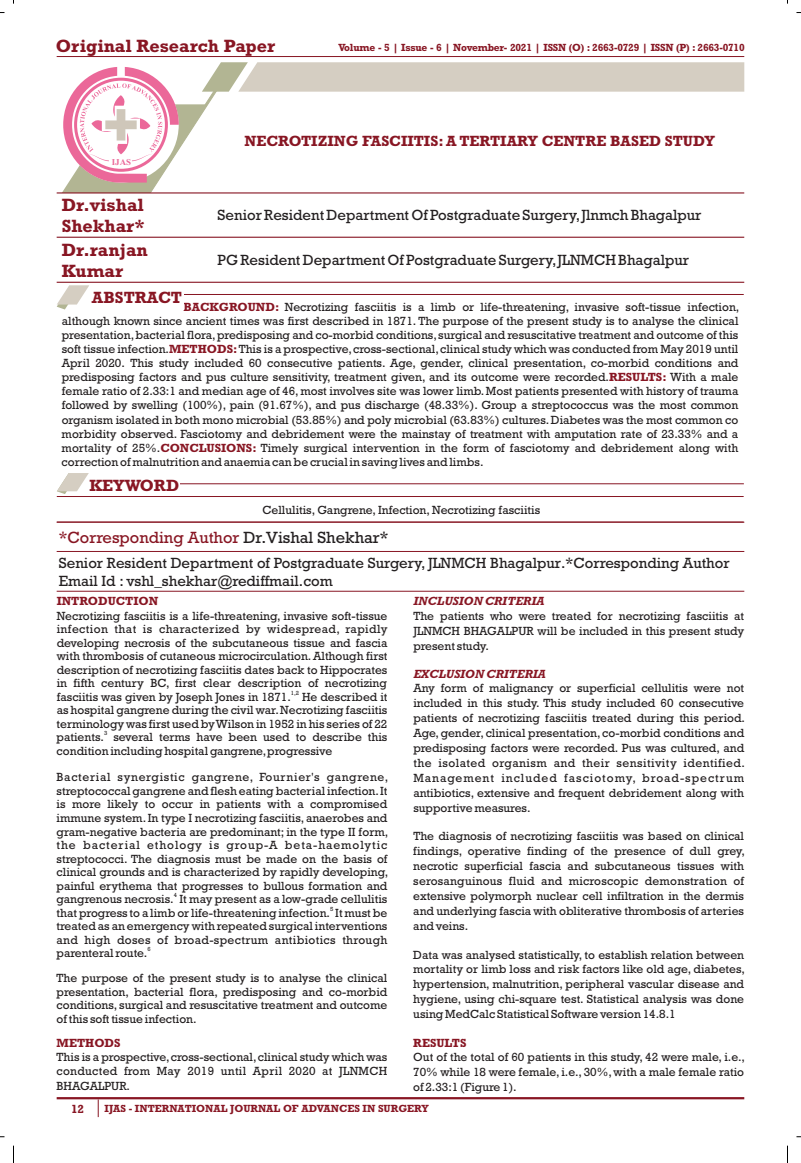
<style>
.page{position:relative;width:801px;height:1163px;background:#fff}
.page>*{position:absolute;margin:0;border:0;box-sizing:border-box;transform-origin:0 0}
.t1{font:700 18px/21.1px "Rockwell";color:#881623}
.t2{font:16.5px "Rockwell";color:#881623}
.t3{font:700 16.5px "Rockwell";color:#881623}
.t4{font:15px/17.5px "Rockwell";color:#231f20}
.t5{font:700 15px "Rockwell";color:#881623}
.t6{font:12px/15px "Rockwell";color:#231f20;text-align:justify}
.t7{font:italic 700 12px "Rockwell";color:#881623}
.t8{font:700 12px "Rockwell";color:#881623}
.t9{font:700 10.5px "Rockwell";letter-spacing:-.02em;color:#881623}
.t10{font:700 10.5px "Rockwell";color:#881623}
.t11{font:700 9px "Times New Roman";color:#eb6899}
.t12{font:6px "Rockwell";color:#231f20}
.s1{font-weight:700;color:#881623}
.s2{color:#231f20}
</style>
<div class="page">
<svg style="left:13px;top:1145px;width:1px;height:17px"></svg>
<svg style="left:787px;top:1145px;width:1px;height:17px"></svg>
<hr style="left:57px;top:282px;width:687px;height:1px;background:#881623">
<hr style="left:57px;top:237px;width:687px;height:1px;background:#881623">
<hr style="left:94px;top:483px;width:650px;height:1px;background:#881623">
<div style="left:86px;top:474px;width:94px;height:22px;background:#fff"></div>
<svg style="left:57px;top:473px;width:32px;height:21px"></svg>
<hr style="left:57px;top:521px;width:687px;height:1px;background:#881623">
<hr style="left:57px;top:496px;width:687px;height:1px;background:#881623">
<hr style="left:57px;top:591px;width:687px;height:1px;background:#881623">
<hr style="left:57px;top:551px;width:687px;height:1px;background:#881623">
<hr style="left:57px;top:522px;width:687px;height:1px;background:#881623">
<hr style="left:128px;top:294px;width:616px;height:1px;background:#881623">
<div style="left:88px;top:285px;width:96px;height:24px;background:#fff"></div>
<svg style="left:57px;top:285px;width:32px;height:24px"></svg>
<svg style="left:57px;top:62px;width:687px;height:132px"></svg>
<hr style="left:57px;top:56px;width:687px;height:1px;background:#881623">
<hr style="left:57px;top:1096px;width:687px;height:3px;background:#881623">
<svg style="left:98px;top:1099px;width:1px;height:17px"></svg>
<h1 class="t1" style="left:56px;top:37px;width:221px">Original Research Paper</h1>
<p class="t9" style="left:338px;top:43px;width:408px">Volume - 5 | Issue - 6 | November- 2021 | ISSN (O) : 2663-0729 | ISSN (P) : 2663-0710</p>
<p class="t11" style="left:112px;top:159px;width:21px">IJAS</p>
<p class="t5" style="left:244px;top:136px;width:472px">NECROTIZING FASCIITIS: A TERTIARY CENTRE BASED STUDY</p>
<h1 class="t1" style="left:62px;top:196px;width:84px">Dr.vishal<br>Shekhar*</h1>
<p class="t4" style="left:218px;top:208px;width:485px">Senior Resident Department Of Postgraduate Surgery,Jlnmch Bhagalpur</p>
<h1 class="t1" style="left:62px;top:241px;width:88px">Dr.ranjan<br>Kumar</h1>
<p class="t4" style="left:218px;top:253px;width:473px">PG Resident Department Of Postgraduate Surgery,JLNMCH Bhagalpur</p>
<h2 class="t3" style="left:92px;top:292px;width:92px">ABSTRACT</h2>
<p class="t6" style="left:62px;top:301px;width:679px;line-height:14.1px;text-indent:122px"><span class="s1">BACKGROUND:</span> Necrotizing fasciitis is a limb or life-threatening, invasive soft-tissue infection, although known since ancient times was first described in 1871. The purpose of the present study is to analyse the clinical presentation,bacterial flora,predisposing and co-morbid conditions,surgical and resuscitative treatment and outcome of this soft tissue infection.<span class="s1">METHODS:</span>This is a prospective,cross-sectional,clinical study which was conducted from May 2019 until April 2020. This study included 60 consecutive patients. Age, gender, clinical presentation, co-morbid conditions and predisposing factors and pus culture sensitivity, treatment given, and its outcome were recorded.<span class="s1">RESULTS:</span> With a male female ratio of 2.33:1 and median age of 46,most involves site was lower limb.Most patients presented with history of trauma followed by swelling (100%), pain (91.67%), and pus discharge (48.33%). Group a streptococcus was the most common organism isolated in both mono microbial (53.85%) and poly microbial (63.83%) cultures.Diabetes was the most common co morbidity observed. Fasciotomy and debridement were the mainstay of treatment with amputation rate of 23.33% and a mortality of 25%.<span class="s1">CONCLUSIONS:</span> Timely surgical intervention in the form of fasciotomy and debridement along with correction of malnutrition and anaemia can be crucial in saving lives and limbs.</p>
<h2 class="t3" style="left:89px;top:479px;width:91px">KEYWORD</h2>
<p class="t6" style="left:262px;top:503px;width:279px">Cellulitis, Gangrene, Infection, Necrotizing fasciitis</p>
<h2 class="t2" style="left:59px;top:531px;width:331px">*Corresponding Author <span class="s2">Dr.Vishal Shekhar*</span></h2>
<p class="t4" style="left:59px;top:555px;width:672px">Senior Resident Department of Postgraduate Surgery, JLNMCH Bhagalpur.*Corresponding Author<br>Email Id : vshl_shekhar@rediffmail.com</p>
<p class="t8" style="left:57px;top:597px;width:103px">INTRODUCTION</p>
<p class="t6" style="left:57px;top:610px;width:332px;line-height:13.5px">Necrotizing fasciitis is a life-threatening, invasive soft-tissue infection that is characterized by widespread, rapidly developing necrosis of the subcutaneous tissue and fascia with thrombosis of cutaneous microcirculation.Although first description of necrotizing fasciitis dates back to Hippocrates in fifth century BC, first clear description of necrotizing</p>
<p class="t12" style="left:291px;top:690px;width:10px">1,2</p>
<p class="t6" style="left:57px;top:691px;width:332px;line-height:13.5px">fasciitis was given by Joseph Jones in 1871. He described it as hospital gangrene during the civil war.Necrotizing fasciitis terminology was first used by Wilson in 1952 in his series of 22</p>
<p class="t12" style="left:104px;top:731px;width:5px">3</p>
<p class="t6" style="left:57px;top:731px;width:332px;line-height:13.5px">patients. several terms have been used to describe this condition including hospital gangrene,progressive</p>
<p class="t6" style="left:57px;top:771px;width:333px;line-height:13.5px">Bacterial synergistic gangrene, Fournier's gangrene, streptococcal gangrene and flesh eating bacterial infection.It is more likely to occur in patients with a compromised immune system.In type I necrotizing fasciitis, anaerobes and gram-negative bacteria are predominant; in the type II form, the bacterial ethology is group-A beta-haemolytic streptococci. The diagnosis must be made on the basis of clinical grounds and is characterized by rapidly developing, painful erythema that progresses to bullous formation and</p>
<p class="t12" style="left:174px;top:892px;width:5px">4</p>
<p class="t6" style="left:57px;top:892px;width:332px">gangrenous necrosis. It may present as a low-grade cellulitis</p>
<p class="t12" style="left:330px;top:906px;width:5px">5</p>
<p class="t6" style="left:57px;top:907px;width:332px;line-height:13.5px">that progress to a limb or life-threatening infection. It must be treated as an emergency with repeated surgical interventions and high doses of broad-spectrum antibiotics through</p>
<p class="t12" style="left:147px;top:947px;width:5px">6</p>
<p class="t6" style="left:57px;top:942px;width:332px;line-height:24.6px">parenteral route.<br>The purpose of the present study is to analyse the clinical</p>
<p class="t6" style="left:57px;top:985px;width:332px;line-height:13.5px">presentation, bacterial flora, predisposing and co-morbid conditions, surgical and resuscitative treatment and outcome of this soft tissue infection.</p>
<p class="t8" style="left:57px;top:1038px;width:65px">METHODS</p>
<p class="t6" style="left:57px;top:1051px;width:332px;line-height:14.1px">This is a prospective,cross-sectional,clinical study which was conducted from May 2019 until April 2020 at JLNMCH BHAGALPUR.</p>
<p class="t7" style="left:413px;top:597px;width:132px">INCLUSION CRITERIA</p>
<p class="t6" style="left:413px;top:609px;width:332px">The patients who were treated for necrotizing fasciitis at JLNMCH BHAGALPUR will be included in this present study present study.</p>
<p class="t7" style="left:413px;top:669px;width:133px">EXCLUSION CRITERIA</p>
<p class="t6" style="left:413px;top:682px;width:333px">Any form of malignancy or superficial cellulitis were not included in this study. This study included 60 consecutive patients of necrotizing fasciitis treated during this period.<br>Age,gender, clinical presentation, co-morbid conditions and predisposing factors were recorded. Pus was cultured, and the isolated organism and their sensitivity identified.<br>Management included fasciotomy, broad-spectrum antibiotics, extensive and frequent debridement along with supportive measures.</p>
<p class="t6" style="left:413px;top:830px;width:333px">The diagnosis of necrotizing fasciitis was based on clinical findings, operative finding of the presence of dull grey, necrotic superficial fascia and subcutaneous tissues with serosanguinous fluid and microscopic demonstration of extensive polymorph nuclear cell infiltration in the dermis and underlying fascia with obliterative thrombosis of arteries and veins.</p>
<p class="t6" style="left:413px;top:948px;width:333px">Data was analysed statistically, to establish relation between mortality or limb loss and risk factors like old age, diabetes, hypertension, malnutrition, peripheral vascular disease and hygiene, using chi-square test. Statistical analysis was done using MedCalc Statistical Software version 14.8.1</p>
<p class="t8" style="left:413px;top:1038px;width:55px">RESULTS</p>
<p class="t6" style="left:413px;top:1050px;width:333px">Out of the total of 60 patients in this study, 42 were male, i.e., 70% while 18 were female,i.e., 30%,with a male female ratio of 2.33:1 (Figure 1).</p>
<p class="t8" style="left:71px;top:1104px;width:15px">12</p>
<p class="t10" style="left:105px;top:1104px;width:326px">IJAS - INTERNATIONAL JOURNAL OF ADVANCES IN SURGERY</p>
</div>
